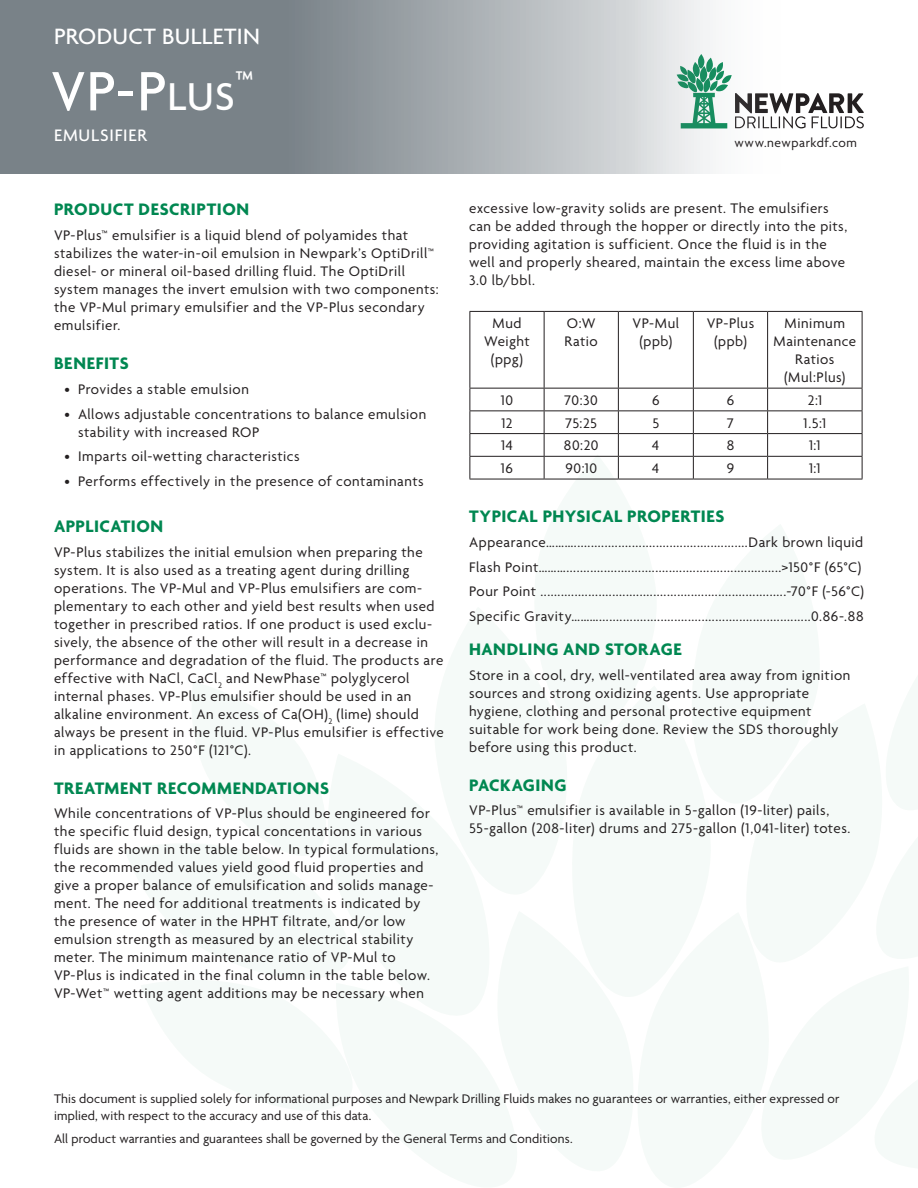
<style>
.page{position:relative;width:918px;height:1188px;background:#fff}
.page>*{position:absolute;margin:0;border:0;box-sizing:border-box;transform-origin:0 0}
.Product_Title_Large{font:500 60px "Agenda";color:#fff}
.Product_Bulletin_CAP{font:500 24px "Agenda";letter-spacing:.015em;color:#fff}
.Agenda-Green_Crosshe{font:700 18px "Agenda";letter-spacing:.03em;color:#008751}
.Agenda-Product_SubTi{font:500 18px "Agenda";letter-spacing:.045em;color:#fff}
.Agenda-Body_Text{font:15px/18px "Agenda";letter-spacing:.035em;color:#231f20}
.Agenda-Body_Leader_L{font:15px "Agenda";letter-spacing:.035em;color:#231f20}
.Agenda-Table_Text{font:15px/18px "Agenda";letter-spacing:.035em;color:#231f20;text-align:center}
.Agenda-Table_Numbers{font:15px "Agenda";letter-spacing:.04em;color:#231f20}
.Agenda-Note{font:13.5px/16.5px "Agenda";letter-spacing:.01em;color:#231f20}
.Agenda-Note-2{font:13.5px "Agenda";letter-spacing:.04em;color:#231f20}
.s1{font-size:42px}
</style>
<div class="page">
<svg style="left:781px;top:93px;width:83px;height:35px"></svg>
<svg style="left:0;top:0;width:781px;height:174px;background:#9fa6aa"></svg>
<hr style="left:470px;top:311px;width:74px;height:1px;background:#231f20">
<hr style="left:544px;top:311px;width:74px;height:1px;background:#231f20">
<hr style="left:618px;top:311px;width:75px;height:1px;background:#231f20">
<hr style="left:693px;top:311px;width:75px;height:1px;background:#231f20">
<hr style="left:768px;top:311px;width:94px;height:1px;background:#231f20">
<hr style="left:470px;top:388px;width:74px;height:1px;background:#231f20">
<hr style="left:544px;top:388px;width:74px;height:1px;background:#231f20">
<hr style="left:618px;top:388px;width:75px;height:1px;background:#231f20">
<hr style="left:693px;top:388px;width:75px;height:1px;background:#231f20">
<hr style="left:768px;top:388px;width:94px;height:1px;background:#231f20">
<hr style="left:470px;top:312px;width:1px;height:76px;background:#231f20">
<hr style="left:544px;top:312px;width:1px;height:76px;background:#231f20">
<hr style="left:618px;top:312px;width:1px;height:76px;background:#231f20">
<hr style="left:693px;top:312px;width:1px;height:76px;background:#231f20">
<hr style="left:767px;top:312px;width:1px;height:76px;background:#231f20">
<hr style="left:862px;top:312px;width:1px;height:76px;background:#231f20">
<svg style="left:469px;top:389px;width:394px;height:91px"></svg>
<p class="Product_Bulletin_CAP" style="left:54px;top:24px;width:208px">PRODUCT BULLETIN</p>
<p class="Product_Title_Large" style="left:51px;top:59px;width:204px">VP-P<span class="s1">lus</span><sup>™</sup></p>
<p class="Agenda-Product_SubTi" style="left:54px;top:126px;width:94px">EMULSIFIER</p>
<p class="Agenda-Green_Crosshe" style="left:54px;top:200px;width:197px">PRODUCT DESCRIPTION</p>
<p class="Agenda-Body_Text" style="left:54px;top:227px;width:386px">VP-Plus™ emulsifier is a liquid blend of polyamides that stabilizes the water-in-oil emulsion in Newpark’s OptiDrill™ diesel- or mineral oil-based drilling fluid. The OptiDrill system manages the invert emulsion with two components: the VP-Mul primary emulsifier and the VP-Plus secondary emulsifier.</p>
<p class="Agenda-Green_Crosshe" style="left:54px;top:354px;width:76px">BENEFITS</p>
<p class="Agenda-Body_Text" style="left:64px;top:381px;width:186px">• Provides a stable emulsion</p>
<p class="Agenda-Body_Text" style="left:78px;top:406px;width:350px;text-indent:-14px">• Allows adjustable concentrations to balance emulsion stability with increased ROP</p>
<p class="Agenda-Body_Text" style="left:64px;top:448px;width:237px">• Imparts oil-wetting characteristics</p>
<p class="Agenda-Body_Text" style="left:64px;top:473px;width:361px">• Performs effectively in the presence of contaminants</p>
<p class="Agenda-Green_Crosshe" style="left:54px;top:516px;width:111px">APPLICATION</p>
<p class="Agenda-Body_Text" style="left:54px;top:544px;width:391px">VP-Plus stabilizes the initial emulsion when preparing the system. It is also used as a treating agent during drilling operations. The VP-Mul and VP-Plus emulsifiers are com&shy;plementary to each other and yield best results when used together in prescribed ratios. If one product is used exclu&shy;sively, the absence of the other will result in a decrease in performance and degradation of the fluid. The products are effective with NaCl, CaCl<sub>2</sub> and NewPhase™ polyglycerol internal phases. VP-Plus emulsifier should be used in an alkaline environment. An excess of Ca(OH)<sub>2</sub> (lime) should always be present in the fluid. VP-Plus emulsifier is effective in applications to 250°F (121°C).</p>
<p class="Agenda-Green_Crosshe" style="left:54px;top:778px;width:277px">TREATMENT RECOMMENDATIONS</p>
<p class="Agenda-Body_Text" style="left:54px;top:805px;width:386px">While concentrations of VP-Plus should be engineered for the specific fluid design, typical concentations in various fluids are shown in the table below. In typical formulations, the recommended values yield good fluid properties and give a proper balance of emulsification and solids manage&shy;ment. The need for additional treatments is indicated by</p>
<p class="Agenda-Body_Text" style="left:54px;top:913px;width:361px">the presence of water in the HPHT filtrate, and/or low emulsion strength as measured by an electrical stability meter. The minimum maintenance ratio of VP-Mul to</p>
<p class="Agenda-Body_Text" style="left:54px;top:967px;width:377px">VP-Plus is indicated in the final column in the table below.<br>VP-Wet™ wetting agent additions may be necessary when</p>
<p class="Agenda-Note-2" style="left:734px;top:136px;width:124px">www.newparkdf.com</p>
<p class="Agenda-Body_Text" style="left:469px;top:200px;width:361px">excessive low-gravity solids are present. The emulsifiers</p>
<p class="Agenda-Body_Text" style="left:469px;top:218px;width:380px">can be added through the hopper or directly into the pits, providing agitation is sufficient. Once the fluid is in the</p>
<p class="Agenda-Body_Text" style="left:469px;top:254px;width:377px">well and properly sheared, maintain the excess lime above<br>3.0 lb/bbl.</p>
<p class="Agenda-Table_Text" style="left:484px;top:315px;width:47px">Mud<br>Weight</p>
<p class="Agenda-Table_Text" style="left:491px;top:351px;width:34px">(ppg)</p>
<p class="Agenda-Table_Text" style="left:565px;top:315px;width:35px;text-align:left">O:W<br>Ratio</p>
<p class="Agenda-Table_Text" style="left:633px;top:315px;width:48px">VP-Mul</p>
<p class="Agenda-Table_Text" style="left:639px;top:333px;width:34px">(ppb)</p>
<p class="Agenda-Table_Text" style="left:707px;top:315px;width:49px">VP-Plus</p>
<p class="Agenda-Table_Text" style="left:714px;top:333px;width:34px">(ppb)</p>
<p class="Agenda-Table_Text" style="left:785px;top:315px;width:62px">Minimum</p>
<p class="Agenda-Table_Text" style="left:774px;top:333px;width:84px">Maintenance</p>
<p class="Agenda-Table_Text" style="left:795px;top:351px;width:41px">Ratios</p>
<p class="Agenda-Table_Text" style="left:784px;top:369px;width:63px">(Mul:Plus)</p>
<p class="Agenda-Table_Numbers" style="left:501px;top:392px;width:14px">10</p>
<p class="Agenda-Table_Numbers" style="left:565px;top:392px;width:35px">70:30</p>
<p class="Agenda-Table_Numbers" style="left:652px;top:392px;width:9px">6</p>
<p class="Agenda-Table_Numbers" style="left:727px;top:392px;width:9px">6</p>
<p class="Agenda-Table_Numbers" style="left:808px;top:392px;width:16px">2:1</p>
<p class="Agenda-Table_Numbers" style="left:501px;top:415px;width:13px">12</p>
<p class="Agenda-Table_Numbers" style="left:565px;top:415px;width:33px">75:25</p>
<p class="Agenda-Table_Numbers" style="left:652px;top:415px;width:8px">5</p>
<p class="Agenda-Table_Numbers" style="left:727px;top:415px;width:8px">7</p>
<p class="Agenda-Table_Numbers" style="left:804px;top:415px;width:24px">1.5:1</p>
<p class="Agenda-Table_Numbers" style="left:501px;top:437px;width:13px">14</p>
<p class="Agenda-Table_Numbers" style="left:564px;top:437px;width:36px">80:20</p>
<p class="Agenda-Table_Numbers" style="left:652px;top:437px;width:9px">4</p>
<p class="Agenda-Table_Numbers" style="left:727px;top:437px;width:9px">8</p>
<p class="Agenda-Table_Numbers" style="left:809px;top:437px;width:13px">1:1</p>
<p class="Agenda-Table_Numbers" style="left:501px;top:460px;width:14px">16</p>
<p class="Agenda-Table_Numbers" style="left:565px;top:460px;width:33px">90:10</p>
<p class="Agenda-Table_Numbers" style="left:652px;top:460px;width:9px">4</p>
<p class="Agenda-Table_Numbers" style="left:727px;top:460px;width:9px">9</p>
<p class="Agenda-Table_Numbers" style="left:809px;top:460px;width:13px">1:1</p>
<p class="Agenda-Green_Crosshe" style="left:469px;top:507px;width:257px">TYPICAL PHYSICAL PROPERTIES</p>
<p class="Agenda-Body_Leader_L" style="left:469px;top:534px;width:396px">Appearance………...................................................Dark brown liquid</p>
<p class="Agenda-Body_Leader_L" style="left:469px;top:559px;width:394px">Flash Point………...............................................................&gt;150°F (65°C)</p>
<p class="Agenda-Body_Leader_L" style="left:469px;top:584px;width:396px">Pour Point ........................................................................-70°F (-56°C)</p>
<p class="Agenda-Body_Leader_L" style="left:469px;top:608px;width:396px">Specific Gravity………..............................................................0.86-.88</p>
<p class="Agenda-Green_Crosshe" style="left:469px;top:640px;width:214px">HANDLING AND STORAGE</p>
<p class="Agenda-Body_Text" style="left:469px;top:667px;width:383px">Store in a cool, dry, well-ventilated area away from ignition sources and strong oxidizing agents. Use appropriate</p>
<p class="Agenda-Body_Text" style="left:469px;top:703px;width:371px">hygiene, clothing and personal protective equipment suitable for work being done. Review the SDS thoroughly before using this product.</p>
<p class="Agenda-Green_Crosshe" style="left:469px;top:775px;width:99px">PACKAGING</p>
<p class="Agenda-Body_Text" style="left:469px;top:803px;width:383px">VP-Plus™ emulsifier is available in 5-gallon (19-liter) pails,<br>55-gallon (208-liter) drums and 275-gallon (1,041-liter) totes.</p>
<p class="Agenda-Note" style="left:54px;top:1091px;width:787px">This document is supplied solely for informational purposes and Newpark Drilling Fluids makes no guarantees or warranties, either expressed or implied, with respect to the accuracy and use of this data.</p>
<p class="Agenda-Note" style="left:54px;top:1131px;width:520px">All product warranties and guarantees shall be governed by the General Terms and Conditions.</p>
</div>
